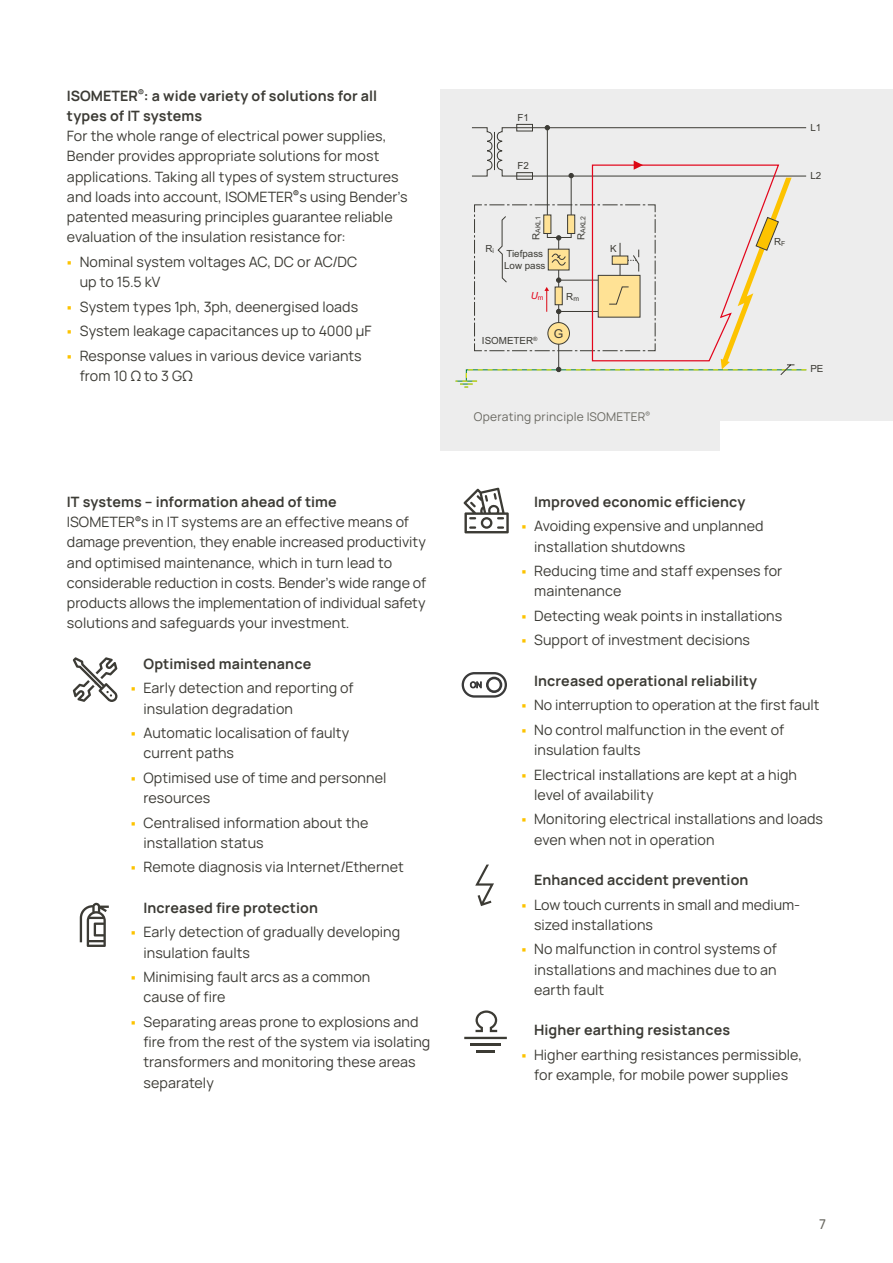
<style>
.page{position:relative;width:893px;height:1263px;background:#fff}
.page>*{position:absolute;margin:0;border:0;box-sizing:border-box;transform-origin:0 0}
.Fließtext_9_5_Pt{font:14.25px/20.2px "Manrope";letter-spacing:.005em;color:#3c3b35}
.Fließtext_9_5_Pt-2{font:700 14.25px/20.2px "Manrope";letter-spacing:.005em;color:#3c3b35}
.t1{font:500 13.5px "Manrope";color:#6a6962}
.t2{font:12.3px "Arial";color:#3c3b35}
.Bildunterschrift_8_Pt{font:12px "Manrope";letter-spacing:.02em;color:#6a6962}
.t3{font:9.75px/11.1px "Arial";color:#3c3b35}
.t4{font:italic 9.75px "Arial";color:#e3051b}
.t5{font:6.9px "Arial";color:#3c3b35}
.s1{font-size:9.75px}
</style>
<div class="page">
<div style="left:440px;top:89px;width:453px;height:332px;background:#ededed"></div>
<div style="left:440px;top:395px;width:279px;height:56px;background:#ededed"></div>
<div style="left:516px;top:124px;width:17px;height:7px;border:1px solid #3c3b35"></div>
<svg style="left:456px;top:125px;width:351px;height:263px"></svg>
<svg style="left:73px;top:657px;width:44px;height:45px"></svg>
<svg style="left:80px;top:903px;width:29px;height:44px"></svg>
<svg style="left:463px;top:488px;width:46px;height:45px"></svg>
<svg style="left:462px;top:672px;width:45px;height:26px"></svg>
<svg style="left:475px;top:864px;width:19px;height:42px"></svg>
<svg style="left:476px;top:1051px;width:19px;height:2px"></svg>
<hr style="left:470px;top:1044px;width:31px;height:2px;background:#3c3b34">
<svg style="left:464px;top:1010px;width:43px;height:29px"></svg>
<p class="Fließtext_9_5_Pt-2" style="left:67px;top:85px;width:312px">ISOMETER<sup>®</sup>: a wide variety of solutions for all types of IT systems</p>
<p class="Fließtext_9_5_Pt" style="left:67px;top:125px;width:342px">For the whole range of electrical power supplies, Bender provides appropriate solutions for most applications. Taking all types of system structures and loads into account, ISOMETER<sup>®</sup>s using Bender's patented measuring principles guarantee reliable evaluation of the insulation resistance for:</p>
<p class="Fließtext_9_5_Pt" style="left:80px;top:251px;width:279px">Nominal system voltages AC, DC or AC/DC up to 15.5 kV</p>
<p class="Fließtext_9_5_Pt" style="left:80px;top:296px;width:280px">System types 1ph, 3ph, deenergised loads</p>
<p class="Fließtext_9_5_Pt" style="left:80px;top:320px;width:294px">System leakage capacitances up to 4000 µF</p>
<p class="Fließtext_9_5_Pt" style="left:80px;top:345px;width:283px">Response values in various device variants from 10 Ω to 3 GΩ</p>
<p class="Fließtext_9_5_Pt-2" style="left:67px;top:491px;width:271px">IT systems – information ahead of time</p>
<p class="Fließtext_9_5_Pt" style="left:67px;top:511px;width:361px">ISOMETER<sup>®</sup>s in IT systems are an effective means of damage prevention, they enable increased productivity and optimised maintenance, which in turn lead to considerable reduction in costs. Bender's wide range of products allows the implementation of individual safety solutions and safeguards your investment.</p>
<p class="Fließtext_9_5_Pt-2" style="left:144px;top:653px;width:169px">Optimised maintenance</p>
<p class="Fließtext_9_5_Pt" style="left:144px;top:677px;width:212px">Early detection and reporting of insulation degradation</p>
<p class="Fließtext_9_5_Pt" style="left:144px;top:722px;width:207px">Automatic localisation of faulty current paths</p>
<p class="Fließtext_9_5_Pt" style="left:144px;top:767px;width:244px">Optimised use of time and personnel resources</p>
<p class="Fließtext_9_5_Pt" style="left:144px;top:812px;width:226px">Centralised information about the installation status</p>
<p class="Fließtext_9_5_Pt" style="left:144px;top:856px;width:262px">Remote diagnosis via Internet/Ethernet</p>
<p class="Fließtext_9_5_Pt-2" style="left:144px;top:897px;width:176px">Increased fire protection</p>
<p class="Fließtext_9_5_Pt" style="left:144px;top:921px;width:258px">Early detection of gradually developing insulation faults</p>
<p class="Fließtext_9_5_Pt" style="left:144px;top:966px;width:228px">Minimising fault arcs as a common cause of fire</p>
<p class="Fließtext_9_5_Pt" style="left:144px;top:1011px;width:288px">Separating areas prone to explosions and fire from the rest of the system via isolating transformers and monitoring these areas separately</p>
<p class="t3" style="left:518px;top:112px;width:13px">F1</p>
<p class="t3" style="left:518px;top:160px;width:13px">F2</p>
<p class="t3" style="left:485px;top:243px;width:10px">R<sub>i</sub></p>
<p class="t5" style="left:533px;top:240px;width:25px;rotate:-90deg"><span class="s1">R</span>AKL1</p>
<p class="t5" style="left:578px;top:240px;width:25px;rotate:-90deg"><span class="s1">R</span>AKL2</p>
<p class="t3" style="left:504px;top:248px;width:43px">Tiefpass<br>Low pass</p>
<p class="t4" style="left:531px;top:289px;width:14px">U<sub>m</sub></p>
<p class="t3" style="left:566px;top:291px;width:14px">R<sub>m</sub></p>
<p class="t3" style="left:482px;top:335px;width:57px">ISOMETER<sup>®</sup></p>
<p class="t2" style="left:554px;top:325px;width:11px">G</p>
<p class="t3" style="left:610px;top:243px;width:8px">K</p>
<p class="Bildunterschrift_8_Pt" style="left:474px;top:408px;width:178px">Operating principle ISOMETER<sup>®</sup></p>
<p class="t3" style="left:774px;top:236px;width:13px">R<sub>F</sub></p>
<p class="t3" style="left:810px;top:122px;width:12px">L1</p>
<p class="t3" style="left:810px;top:170px;width:12px">L2</p>
<p class="t3" style="left:810px;top:363px;width:15px">PE</p>
<p class="Fließtext_9_5_Pt-2" style="left:534px;top:491px;width:213px">Improved economic efficiency</p>
<p class="Fließtext_9_5_Pt" style="left:534px;top:515px;width:231px">Avoiding expensive and unplanned installation shutdowns</p>
<p class="Fließtext_9_5_Pt" style="left:534px;top:560px;width:250px">Reducing time and staff expenses for maintenance</p>
<p class="Fließtext_9_5_Pt" style="left:534px;top:605px;width:250px">Detecting weak points in installations</p>
<p class="Fließtext_9_5_Pt" style="left:534px;top:629px;width:217px">Support of investment decisions</p>
<p class="Fließtext_9_5_Pt-2" style="left:534px;top:670px;width:225px">Increased operational reliability</p>
<p class="Fließtext_9_5_Pt" style="left:534px;top:694px;width:287px">No interruption to operation at the first fault</p>
<p class="Fließtext_9_5_Pt" style="left:534px;top:719px;width:251px">No control malfunction in the event of insulation faults</p>
<p class="Fließtext_9_5_Pt" style="left:534px;top:764px;width:264px">Electrical installations are kept at a high level of availability</p>
<p class="Fließtext_9_5_Pt" style="left:534px;top:808px;width:290px">Monitoring electrical installations and loads even when not in operation</p>
<p class="Fließtext_9_5_Pt-2" style="left:534px;top:869px;width:216px">Enhanced accident prevention</p>
<p class="Fließtext_9_5_Pt" style="left:534px;top:894px;width:267px">Low touch currents in small and medium&shy;sized installations</p>
<p class="Fließtext_9_5_Pt" style="left:534px;top:938px;width:244px;text-align:justify">No malfunction in control systems of installations and machines due to an earth fault</p>
<p class="Fließtext_9_5_Pt-2" style="left:534px;top:1019px;width:197px">Higher earthing resistances</p>
<p class="Fließtext_9_5_Pt" style="left:534px;top:1044px;width:270px">Higher earthing resistances permissible, for example, for mobile power supplies</p>
<p class="t1" style="left:819px;top:1214px;width:8px">7</p>
</div>
